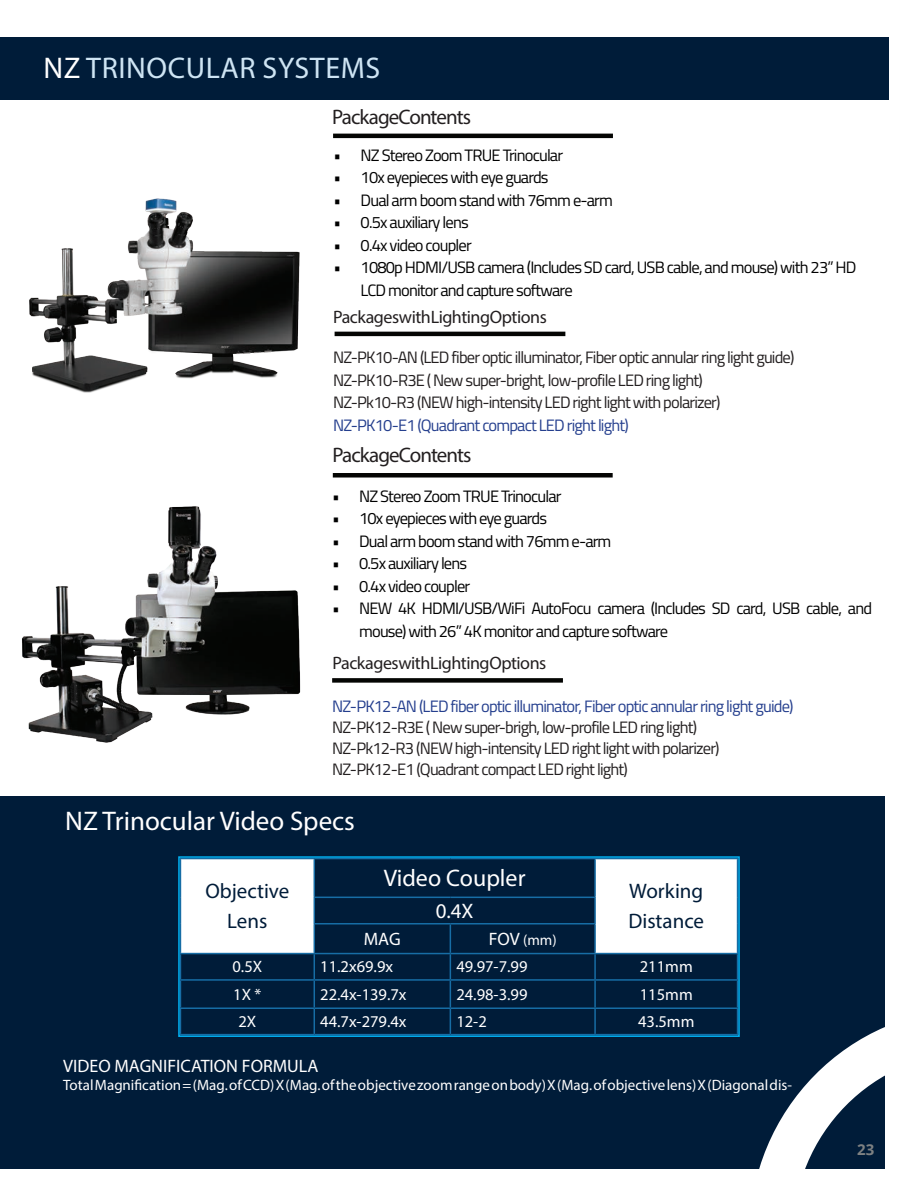
<style>
.page{position:relative;width:918px;height:1188px;background:#fff}
.page>*{position:absolute;margin:0;border:0;box-sizing:border-box;transform-origin:0 0}
.t1{font:30px "Myriad Pro";letter-spacing:.02em;color:#cee4f3}
.t2{font:27px "Myriad Pro";color:#fff}
.t3{font:24px "Myriad Pro";color:#fff}
.t4{font:21px "Myriad Pro";letter-spacing:-.045em;color:#231f20}
.t5{font:21px/30px "Myriad Pro";color:#001c39;text-align:center}
.t6{font:21px "Myriad Pro";color:#fff}
.t7{font:18px "Myriad Pro";letter-spacing:-.025em;color:#231f20}
.t8{font:18px "Myriad Pro";color:#fff}
.t9{font:16.5px/22.5px "Titillium Web";letter-spacing:-.05em;color:#000}
.t10{font:16.5px/22.5px "Titillium Web";letter-spacing:-.05em;color:#231f20}
.t11{font:16.5px "Titillium Web";letter-spacing:-.05em;color:#253f8e}
.t12{font:16.5px "Myriad Pro";color:#fff}
.t13{font:15px "Myriad Pro";color:#fff}
.t14{font:700 15px "Open Sans";color:#7e8182}
.s1{color:#fff}
.s2{font-size:18px}
</style>
<div class="page">
<div style="left:0;top:796px;width:885px;height:373px;background:#001c39"></div>
<div style="left:0;top:37px;width:889px;height:63px;background:#001c39"></div>
<svg style="left:759px;top:1027px;width:126px;height:142px"></svg>
<img style="left:29px;top:198px;width:271px;height:195px">
<img style="left:22px;top:506px;width:279px;height:237px">
<hr style="left:333px;top:134px;width:280px;height:4px;background:#040503">
<hr style="left:335px;top:332px;width:230px;height:4px;background:#040503">
<div style="left:333px;top:473px;width:280px;height:5px;background:#040503"></div>
<div style="left:332px;top:678px;width:231px;height:5px;background:#040503"></div>
<svg style="left:181px;top:859px;width:556px;height:94px"></svg>
<hr style="left:314px;top:859px;width:1px;height:38px;background:#176da5">
<hr style="left:594px;top:859px;width:2px;height:38px;background:#176da5">
<hr style="left:314px;top:897px;width:136px;height:1px;background:#176da5">
<hr style="left:450px;top:897px;width:146px;height:1px;background:#176da5">
<hr style="left:594px;top:898px;width:2px;height:25px;background:#176da5">
<hr style="left:314px;top:923px;width:136px;height:2px;background:#176da5">
<hr style="left:450px;top:923px;width:146px;height:2px;background:#176da5">
<hr style="left:594px;top:925px;width:2px;height:28px;background:#176da5">
<hr style="left:180px;top:953px;width:134px;height:1px;background:#176da5">
<hr style="left:314px;top:953px;width:136px;height:1px;background:#176da5">
<hr style="left:450px;top:953px;width:145px;height:1px;background:#176da5">
<hr style="left:595px;top:953px;width:143px;height:1px;background:#176da5">
<hr style="left:594px;top:954px;width:2px;height:25px;background:#176da5">
<hr style="left:180px;top:979px;width:134px;height:2px;background:#176da5">
<hr style="left:314px;top:979px;width:136px;height:2px;background:#176da5">
<hr style="left:450px;top:979px;width:145px;height:2px;background:#176da5">
<hr style="left:595px;top:979px;width:143px;height:2px;background:#176da5">
<hr style="left:594px;top:981px;width:2px;height:26px;background:#176da5">
<hr style="left:180px;top:1007px;width:134px;height:2px;background:#176da5">
<hr style="left:314px;top:1007px;width:136px;height:2px;background:#176da5">
<svg style="left:314px;top:898px;width:1px;height:136px"></svg>
<hr style="left:450px;top:1007px;width:145px;height:2px;background:#176da5">
<svg style="left:450px;top:925px;width:1px;height:109px"></svg>
<hr style="left:595px;top:1007px;width:143px;height:2px;background:#176da5">
<hr style="left:594px;top:1009px;width:2px;height:25px;background:#176da5">
<div style="left:178px;top:856px;width:562px;height:181px;border:2px solid #00aeef"></div>
<h1 class="t1" style="left:43px;top:50px;width:338px"><span class="s1">NZ</span> TRINOCULAR SYSTEMS</h1>
<p class="t4" style="left:332px;top:104px;width:140px">Package Contents</p>
<p class="t9" style="left:334px;top:143px;width:231px">• NZ Stereo Zoom TRUE Trinocular</p>
<p class="t9" style="left:334px;top:166px;width:217px">• 10x eyepieces with eye guards</p>
<p class="t9" style="left:334px;top:188px;width:281px">• Dual arm boom stand with 76mm e-arm</p>
<p class="t9" style="left:334px;top:211px;width:137px">• 0.5x auxiliary lens</p>
<p class="t9" style="left:334px;top:233px;width:140px">• 0.4x video coupler</p>
<p class="t9" style="left:361px;top:256px;width:497px;text-indent:-27px">• 1080p HDMI/USB camera (Includes SD card, USB cable, and mouse) with 23” HD<br>LCD monitor and capture software</p>
<p class="t7" style="left:333px;top:305px;width:215px">Packages with Lighting Options</p>
<p class="t10" style="left:333px;top:345px;width:463px">NZ-PK10-AN (LED fiber optic illuminator, Fiber optic annular ring light guide)<br>NZ-PK10-R3E ( New super-bright, low-profile LED ring light)<br>NZ-Pk10-R3 (NEW high-intensity LED right light with polarizer)</p>
<p class="t11" style="left:333px;top:413px;width:297px">NZ-PK10-E1 (Quadrant compact LED right light)</p>
<p class="t4" style="left:333px;top:442px;width:140px">Package Contents</p>
<p class="t9" style="left:332px;top:484px;width:231px">• NZ Stereo Zoom TRUE Trinocular</p>
<p class="t9" style="left:332px;top:507px;width:217px">• 10x eyepieces with eye guards</p>
<p class="t9" style="left:332px;top:529px;width:281px">• Dual arm boom stand with 76mm e-arm</p>
<p class="t9" style="left:332px;top:552px;width:137px">• 0.5x auxiliary lens</p>
<p class="t9" style="left:332px;top:574px;width:140px">• 0.4x video coupler</p>
<p class="t9" style="left:359px;top:597px;width:514px;text-indent:-27px">• NEW 4K HDMI/USB/WiFi AutoFocu camera (Includes SD card, USB cable, and mouse) with 26” 4K monitor and capture software</p>
<p class="t7" style="left:333px;top:652px;width:215px">Packages with Lighting Options</p>
<p class="t11" style="left:332px;top:694px;width:463px">NZ-PK12-AN (LED fiber optic illuminator, Fiber optic annular ring light guide)</p>
<p class="t10" style="left:332px;top:716px;width:389px;line-height:21px">NZ-PK12-R3E ( New super-brigh, low-profile LED ring light)<br>NZ-Pk12-R3 (NEW high-intensity LED right light with polarizer)<br>NZ-PK12-E1 (Quadrant compact LED right light)</p>
<h2 class="t2" style="left:65px;top:804px;width:291px">NZ Trinocular Video Specs</h2>
<p class="t5" style="left:205px;top:876px;width:85px">Objective<br>Lens</p>
<h3 class="t3" style="left:384px;top:863px;width:143px">Video Coupler</h3>
<p class="t6" style="left:436px;top:898px;width:39px">0.4X</p>
<p class="t8" style="left:364px;top:928px;width:38px">MAG</p>
<p class="t13" style="left:489px;top:931px;width:69px"><span class="s2">FOV</span> (mm)</p>
<p class="t5" style="left:628px;top:876px;width:77px;text-align:left">Working<br>Distance</p>
<p class="t12" style="left:232px;top:957px;width:31px">0.5X</p>
<p class="t12" style="left:320px;top:957px;width:74px">11.2x69.9x</p>
<p class="t12" style="left:456px;top:957px;width:73px">49.97-7.99</p>
<p class="t12" style="left:640px;top:957px;width:54px">211mm</p>
<p class="t12" style="left:233px;top:984px;width:30px">1X *</p>
<p class="t12" style="left:320px;top:984px;width:88px">22.4x-139.7x</p>
<p class="t12" style="left:456px;top:984px;width:73px">24.98-3.99</p>
<p class="t12" style="left:640px;top:984px;width:54px">115mm</p>
<p class="t12" style="left:238px;top:1011px;width:19px">2X</p>
<p class="t12" style="left:320px;top:1011px;width:88px">44.7x-279.4x</p>
<p class="t12" style="left:456px;top:1011px;width:32px">12-2</p>
<p class="t12" style="left:638px;top:1011px;width:58px">43.5mm</p>
<p class="t8" style="left:63px;top:1055px;width:257px">VIDEO MAGNIFICATION FORMULA</p>
<p class="t13" style="left:63px;top:1076px;width:730px">Total Magnification = (Mag. of CCD) X (Mag. of the objective zoom range on body) X (Mag. of objective lens) X (Diagonal dis-</p>
<p class="t14" style="left:857px;top:1139px;width:19px">23</p>
</div>
